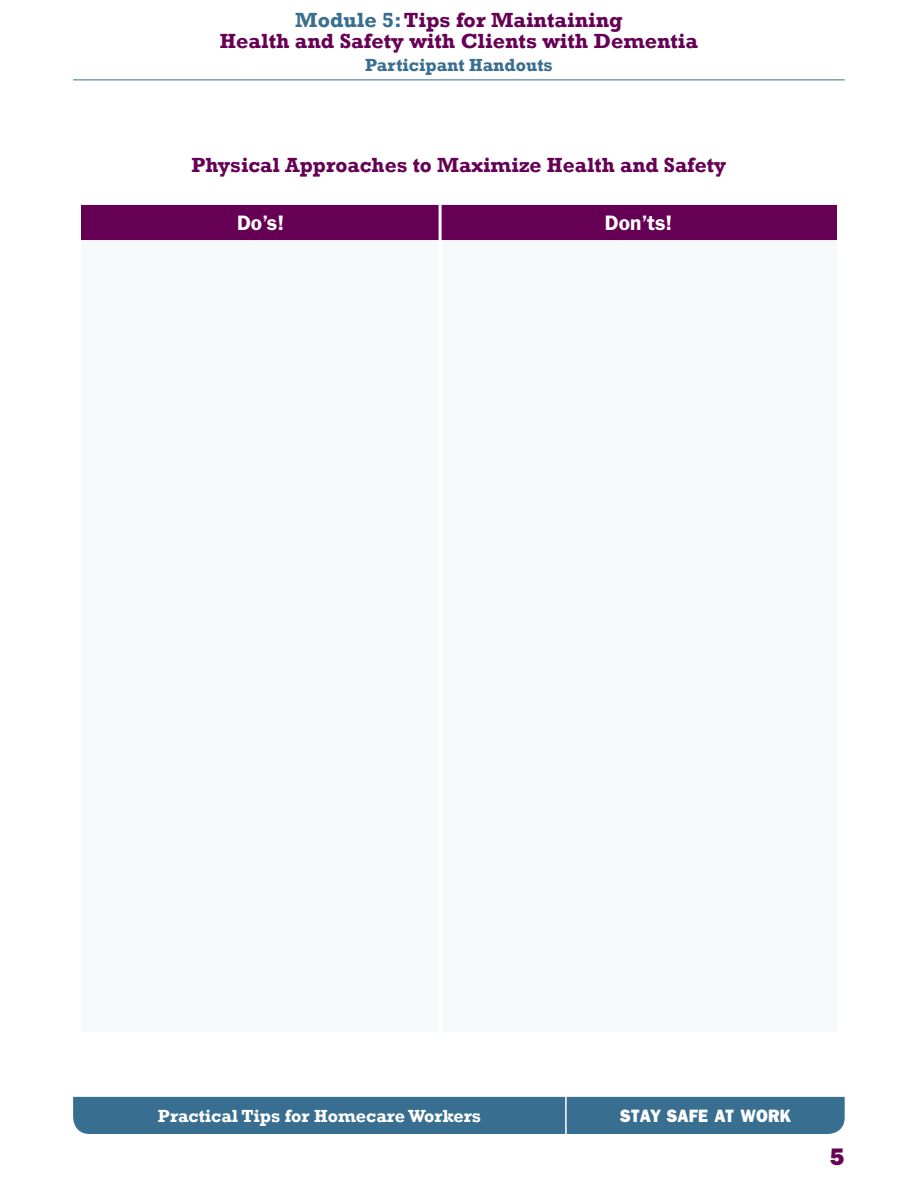
<style>
.page{position:relative;width:918px;height:1188px;background:#fff}
.page>*{position:absolute;margin:0;border:0;box-sizing:border-box;transform-origin:0 0}
.t1{font:24px "ITC Franklin Gothic Std Hvy";color:#605}
.t2{font:700 21px/21px "Rockwell";color:#605;text-align:center}
.t3{font:600 21px "ITC Franklin Gothic Std";color:#fff}
.t4{font:700 18px "Rockwell";color:#fff}
.t5{font:700 18px "Rockwell";color:#386e8f}
.t6{font:18px "ITC Franklin Gothic Std Hvy";letter-spacing:.01em;color:#fff;scale:.93 1}
.s1{color:#386e8f}
</style>
<div class="page">
<div style="left:73px;top:1097px;width:772px;height:37px;background:#386e8f"></div>
<hr style="left:565px;top:1074px;width:2px;height:80px;background:#fff">
<hr style="left:73px;top:80px;width:772px;height:1px;background:#386e8f">
<div style="left:81px;top:205px;width:756px;height:35px;background:#605"></div>
<hr style="left:439px;top:205px;width:3px;height:35px;background:#fff">
<p class="t2" style="left:220px;top:9px;width:480px"><span class="s1">Module 5:</span> Tips for Maintaining<br>Health and Safety with Clients with Dementia</p>
<p class="t5" style="left:365px;top:54px;width:189px">Participant Handouts</p>
<h1 class="t2" style="left:192px;top:154px;width:536px">Physical Approaches to Maximize Health and Safety</h1>
<h4 class="t3" style="left:237px;top:210px;width:49px">Do’s!</h4>
<h4 class="t3" style="left:605px;top:210px;width:69px">Don’ts!</h4>
<p class="t4" style="left:158px;top:1105px;width:325px">Practical Tips for Homecare Workers</p>
<p class="t6" style="left:620px;top:1105px;width:185px">STAY SAFE AT WORK</p>
<p class="t1" style="left:830px;top:1143px;width:16px">5</p>
</div>
